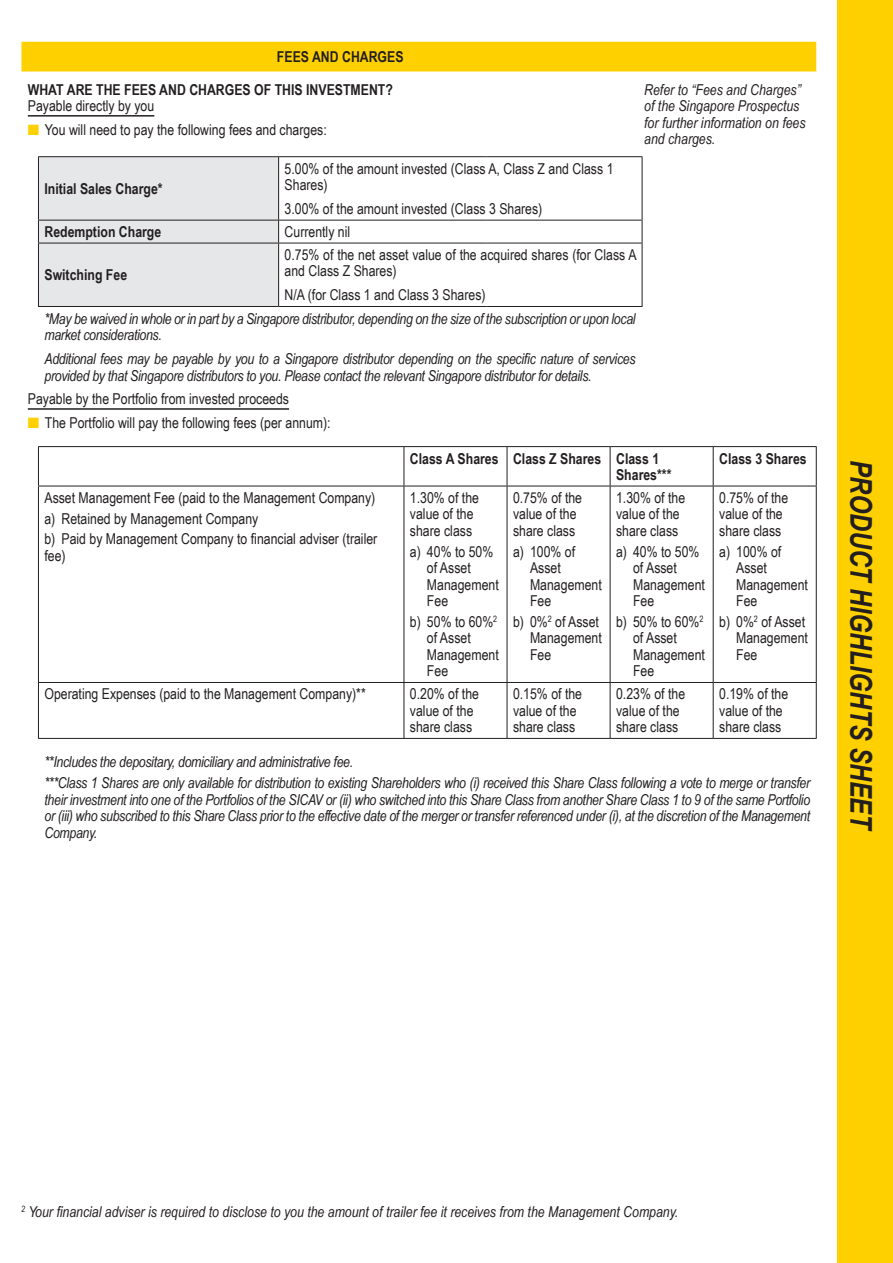
<style>
.page{position:relative;width:893px;height:1263px;background:#fff}
.page>*{position:absolute;margin:0;border:0;box-sizing:border-box;transform-origin:0 0}
.t1{font:italic 700 30px "Arial Narrow";letter-spacing:-.005em;color:#231f20}
.Footnote_Text{font:italic 15px/16.5px "Arial Narrow";letter-spacing:-.02em;color:#231f20}
._02_Main_text{font:15px/16.5px "Arial Narrow";color:#231f20}
._26_Fees_table_txt{font:15px/16.5px "Arial Narrow";color:#231f20}
._01_Main_txt_bold{font:700 15px/16.5px "Arial Narrow";color:#231f20}
.Footnote_Text-2{font:italic 15px "Arial Narrow";color:#231f20}
._24_Table_txt_ita{font:italic 15px/16.5px "Arial Narrow";color:#231f20}
._20_Table_black_hd{font:700 15px "Arial Narrow";color:#231f20}
.s1{color:#ffd000}
</style>
<div class="page">
<div style="left:838px;top:0;width:55px;height:1263px;background:#ffd000"></div>
<div style="left:21px;top:42px;width:795px;height:30px;background:#ffd000"></div>
<hr style="left:38px;top:156px;width:241px;height:1px;background:#231f20">
<hr style="left:279px;top:156px;width:208px;height:1px;background:#231f20">
<hr style="left:487px;top:156px;width:155px;height:1px;background:#231f20">
<hr style="left:279px;top:220px;width:208px;height:1px;background:#231f20">
<div style="left:38px;top:157px;width:241px;height:149px;background:#e6e7e9"></div>
<hr style="left:487px;top:220px;width:155px;height:1px;background:#231f20">
<hr style="left:38px;top:243px;width:241px;height:1px;background:#231f20">
<hr style="left:38px;top:243px;width:1px;height:63px;background:#231f20">
<hr style="left:279px;top:243px;width:208px;height:1px;background:#231f20">
<hr style="left:278px;top:243px;width:1px;height:63px;background:#231f20">
<hr style="left:487px;top:243px;width:155px;height:1px;background:#231f20">
<hr style="left:38px;top:306px;width:241px;height:1px;background:#231f20">
<hr style="left:279px;top:306px;width:208px;height:1px;background:#231f20">
<hr style="left:487px;top:306px;width:155px;height:1px;background:#231f20">
<hr style="left:642px;top:157px;width:1px;height:63px;background:#231f20">
<svg style="left:642px;top:220px;width:1px;height:23px"></svg>
<hr style="left:642px;top:243px;width:1px;height:63px;background:#231f20">
<hr style="left:28px;top:115px;width:126px;height:2px;background:#231f20">
<hr style="left:28px;top:408px;width:261px;height:2px;background:#231f20">
<hr style="left:38px;top:446px;width:366px;height:1px;background:#231f20">
<hr style="left:38px;top:447px;width:1px;height:39px;background:#231f20">
<hr style="left:404px;top:447px;width:1px;height:39px;background:#231f20">
<hr style="left:38px;top:486px;width:366px;height:1px;background:#231f20">
<hr style="left:38px;top:486px;width:1px;height:196px;background:#231f20">
<hr style="left:404px;top:486px;width:103px;height:1px;background:#231f20">
<hr style="left:404px;top:486px;width:1px;height:196px;background:#231f20">
<hr style="left:38px;top:682px;width:366px;height:1px;background:#231f20">
<hr style="left:38px;top:683px;width:1px;height:55px;background:#231f20">
<hr style="left:404px;top:682px;width:103px;height:1px;background:#231f20">
<hr style="left:404px;top:683px;width:1px;height:55px;background:#231f20">
<hr style="left:38px;top:738px;width:366px;height:1px;background:#231f20">
<hr style="left:404px;top:738px;width:103px;height:1px;background:#231f20">
<hr style="left:404px;top:446px;width:103px;height:1px;background:#231f20">
<hr style="left:610px;top:446px;width:103px;height:1px;background:#231f20">
<hr style="left:610px;top:447px;width:1px;height:39px;background:#231f20">
<hr style="left:713px;top:446px;width:104px;height:1px;background:#231f20">
<hr style="left:713px;top:447px;width:1px;height:39px;background:#231f20">
<hr style="left:816px;top:447px;width:1px;height:39px;background:#231f20">
<hr style="left:610px;top:486px;width:103px;height:1px;background:#231f20">
<hr style="left:610px;top:486px;width:1px;height:196px;background:#231f20">
<hr style="left:713px;top:486px;width:104px;height:1px;background:#231f20">
<hr style="left:713px;top:486px;width:1px;height:196px;background:#231f20">
<hr style="left:816px;top:486px;width:1px;height:196px;background:#231f20">
<hr style="left:610px;top:682px;width:103px;height:1px;background:#231f20">
<hr style="left:610px;top:683px;width:1px;height:55px;background:#231f20">
<hr style="left:713px;top:682px;width:104px;height:1px;background:#231f20">
<hr style="left:713px;top:683px;width:1px;height:55px;background:#231f20">
<hr style="left:816px;top:683px;width:1px;height:55px;background:#231f20">
<hr style="left:610px;top:738px;width:103px;height:1px;background:#231f20">
<hr style="left:713px;top:738px;width:104px;height:1px;background:#231f20">
<hr style="left:507px;top:446px;width:103px;height:1px;background:#231f20">
<hr style="left:507px;top:447px;width:1px;height:39px;background:#231f20">
<hr style="left:507px;top:486px;width:103px;height:1px;background:#231f20">
<hr style="left:507px;top:486px;width:1px;height:196px;background:#231f20">
<hr style="left:507px;top:682px;width:103px;height:1px;background:#231f20">
<hr style="left:507px;top:683px;width:1px;height:55px;background:#231f20">
<hr style="left:507px;top:738px;width:103px;height:1px;background:#231f20">
<p class="_20_Table_black_hd" style="left:277px;top:45px;width:128px">FEES AND CHARGES</p>
<p class="_01_Main_txt_bold" style="left:28px;top:81px;width:367px">WHAT ARE THE FEES AND CHARGES OF THIS INVESTMENT?</p>
<p class="_02_Main_text" style="left:28px;top:97px;width:128px">Payable directly by you</p>
<p class="_02_Main_text" style="left:28px;top:121px;width:300px"><span class="s1">■</span> You will need to pay the following fees and charges:</p>
<p class="_01_Main_txt_bold" style="left:44px;top:180px;width:120px">Initial Sales Charge*</p>
<p class="_02_Main_text" style="left:285px;top:160px;width:330px">5.00% of the amount invested (Class A, Class Z and Class 1<br>Shares)</p>
<p class="_02_Main_text" style="left:285px;top:200px;width:259px">3.00% of the amount invested (Class 3 Shares)</p>
<p class="_24_Table_txt_ita" style="left:644px;top:81px;width:163px">Refer to “Fees and Charges” of the Singapore Prospectus for further information on fees and charges.</p>
<p class="_01_Main_txt_bold" style="left:44px;top:223px;width:118px">Redemption Charge</p>
<p class="_02_Main_text" style="left:285px;top:223px;width:67px">Currently nil</p>
<p class="_01_Main_txt_bold" style="left:44px;top:266px;width:84px">Switching Fee</p>
<p class="_02_Main_text" style="left:285px;top:246px;width:354px">0.75% of the net asset value of the acquired shares (for Class A and Class Z Shares)</p>
<p class="_02_Main_text" style="left:285px;top:286px;width:202px">N/A (for Class 1 and Class 3 Shares)</p>
<p class="Footnote_Text" style="left:44px;top:310px;width:593px">*May be waived in whole or in part by a Singapore distributor, depending on the size of the subscription or upon local market considerations.</p>
<p class="Footnote_Text" style="left:44px;top:350px;width:593px">Additional fees may be payable by you to a Singapore distributor depending on the specific nature of services provided by that Singapore distributors to you. Please contact the relevant Singapore distributor for details.</p>
<p class="_02_Main_text" style="left:28px;top:390px;width:263px">Payable by the Portfolio from invested proceeds</p>
<p class="_02_Main_text" style="left:28px;top:414px;width:304px"><span class="s1">■</span> The Portfolio will pay the following fees (per annum):</p>
<p class="_01_Main_txt_bold" style="left:410px;top:449px;width:90px">Class A Shares</p>
<p class="_01_Main_txt_bold" style="left:513px;top:449px;width:90px">Class Z Shares</p>
<p class="_01_Main_txt_bold" style="left:616px;top:449px;width:57px">Class 1<br>Shares***</p>
<p class="_01_Main_txt_bold" style="left:719px;top:449px;width:89px">Class 3 Shares</p>
<p class="_02_Main_text" style="left:44px;top:489px;width:332px">Asset Management Fee (paid to the Management Company)</p>
<p class="_02_Main_text" style="left:44px;top:510px;width:215px">a) Retained by Management Company</p>
<p class="_02_Main_text" style="left:44px;top:530px;width:334px">b) Paid by Management Company to financial adviser (trailer fee)</p>
<p class="_26_Fees_table_txt" style="left:410px;top:489px;width:71px">1.30% of the value of the share class</p>
<p class="_26_Fees_table_txt" style="left:427px;top:543px;width:73px;text-indent:-17px">a) 40% to 50% of Asset<br>Management<br>Fee</p>
<p class="_26_Fees_table_txt" style="left:427px;top:613px;width:73px;text-indent:-17px">b) 50% to 60%<sup>2 </sup>of Asset<br>Management<br>Fee</p>
<p class="_26_Fees_table_txt" style="left:513px;top:489px;width:71px">0.75% of the value of the share class</p>
<p class="_26_Fees_table_txt" style="left:530px;top:543px;width:73px;text-indent:-17px">a) 100% of<br>Asset<br>Management<br>Fee</p>
<p class="_26_Fees_table_txt" style="left:530px;top:613px;width:73px;text-indent:-17px">b) 0%<sup>2</sup> of Asset<br>Management<br>Fee</p>
<p class="_26_Fees_table_txt" style="left:616px;top:489px;width:71px">1.30% of the value of the share class</p>
<p class="_26_Fees_table_txt" style="left:633px;top:543px;width:73px;text-indent:-17px">a) 40% to 50% of Asset<br>Management<br>Fee</p>
<p class="_26_Fees_table_txt" style="left:633px;top:613px;width:73px;text-indent:-17px">b) 50% to 60%<sup>2 </sup>of Asset<br>Management<br>Fee</p>
<p class="_26_Fees_table_txt" style="left:719px;top:489px;width:71px">0.75% of the value of the share class</p>
<p class="_26_Fees_table_txt" style="left:736px;top:543px;width:73px;text-indent:-17px">a) 100% of<br>Asset<br>Management<br>Fee</p>
<p class="_26_Fees_table_txt" style="left:736px;top:613px;width:73px;text-indent:-17px">b) 0%<sup>2</sup> of Asset<br>Management<br>Fee</p>
<p class="_02_Main_text" style="left:44px;top:685px;width:323px">Operating Expenses (paid to the Management Company)**</p>
<p class="_02_Main_text" style="left:410px;top:685px;width:71px">0.20% of the value of the share class</p>
<p class="_02_Main_text" style="left:513px;top:685px;width:71px">0.15% of the value of the share class</p>
<p class="_02_Main_text" style="left:616px;top:685px;width:71px">0.23% of the value of the share class</p>
<p class="_02_Main_text" style="left:719px;top:685px;width:71px">0.19% of the value of the share class</p>
<p class="Footnote_Text" style="left:44px;top:754px;width:310px">**Includes the depositary, domiciliary and administrative fee.</p>
<p class="Footnote_Text" style="left:44px;top:774px;width:767px;text-align:justify">***Class 1 Shares are only available for distribution to existing Shareholders who (i) received this Share Class following a vote to merge or transfer their investment into one of the Portfolios of the SICAV or (ii) who switched into this Share Class from another Share Class 1 to 9 of the same Portfolio or (iii) who subscribed to this Share Class prior to the effective date of the merger or transfer referenced under (i), at the discretion of the Management Company.</p>
<h1 class="t1" style="left:884px;top:460px;width:373px;rotate:90deg">PRODUCT HIGHLIGHTS SHEET</h1>
<p class="Footnote_Text-2" style="left:21px;top:1201px;width:658px"><sup>2</sup> Your financial adviser is required to disclose to you the amount of trailer fee it receives from the Management Company.</p>
</div>
